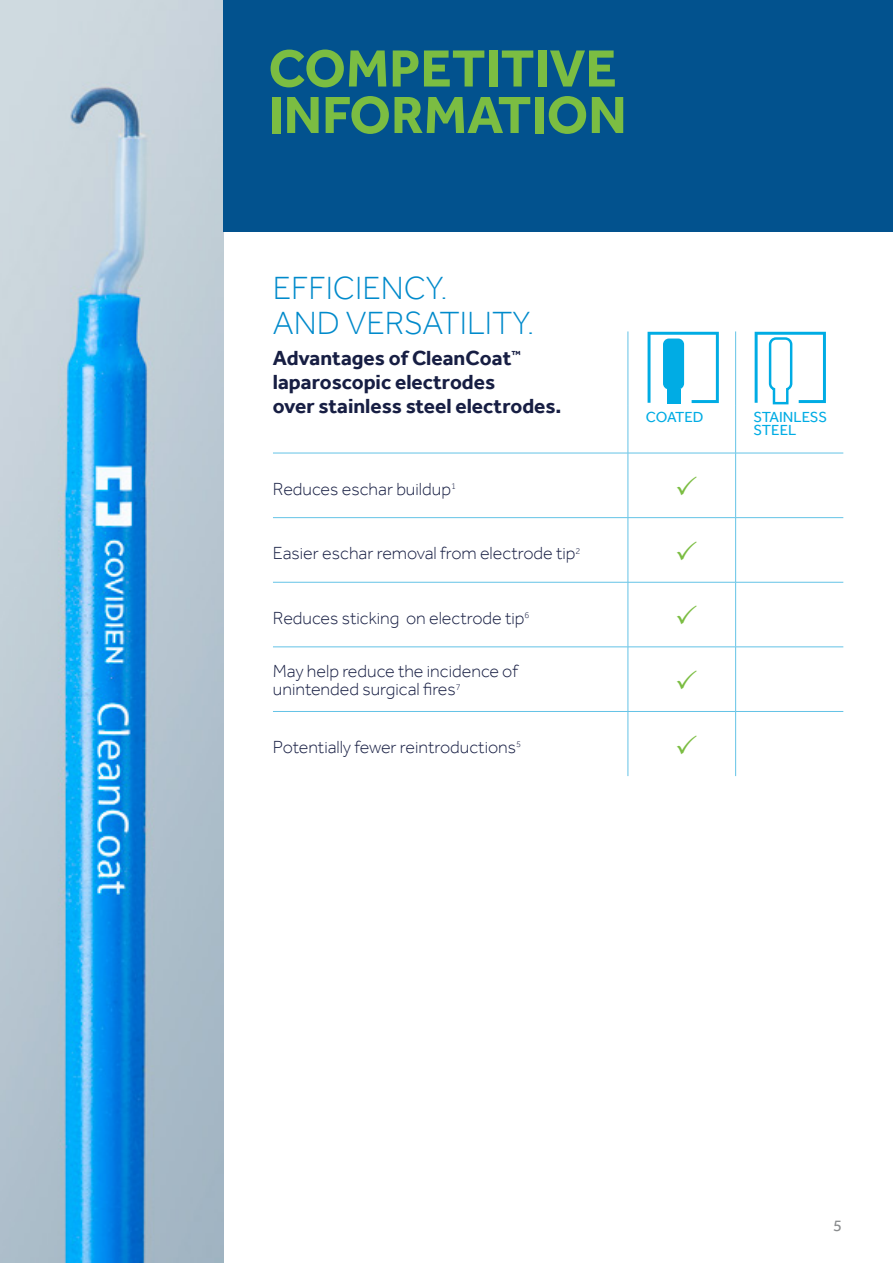
<style>
.page{position:relative;width:893px;height:1263px;background:#fff}
.page>*{position:absolute;margin:0;border:0;box-sizing:border-box;transform-origin:0 0}
.t1{font:700 54px/46.5px "Effra";color:#7bbd42}
.Body{font:300 33px "Effra";color:#008acb}
.t2{font:700 21px/24px "Effra";color:#171e43}
.t3{font:300 18px/18px "Effra";color:#171e43}
.t4{font:16.5px "Effra";color:#8a8c8e}
.t5{font:15px/13.5px "Effra";color:#00ace4}
</style>
<div class="page">
<hr style="left:273px;top:453px;width:355px;height:1px;background:#64c3e6">
<hr style="left:628px;top:453px;width:108px;height:1px;background:#64c3e6">
<hr style="left:736px;top:453px;width:107px;height:1px;background:#64c3e6">
<hr style="left:273px;top:517px;width:355px;height:1px;background:#64c3e6">
<hr style="left:628px;top:517px;width:108px;height:1px;background:#64c3e6">
<hr style="left:736px;top:517px;width:107px;height:1px;background:#64c3e6">
<hr style="left:273px;top:582px;width:355px;height:1px;background:#64c3e6">
<hr style="left:628px;top:582px;width:108px;height:1px;background:#64c3e6">
<hr style="left:736px;top:582px;width:107px;height:1px;background:#64c3e6">
<hr style="left:273px;top:647px;width:355px;height:1px;background:#64c3e6">
<hr style="left:628px;top:647px;width:108px;height:1px;background:#64c3e6">
<hr style="left:736px;top:647px;width:107px;height:1px;background:#64c3e6">
<hr style="left:273px;top:711px;width:355px;height:1px;background:#64c3e6">
<hr style="left:628px;top:711px;width:108px;height:1px;background:#64c3e6">
<hr style="left:736px;top:711px;width:107px;height:1px;background:#64c3e6">
<hr style="left:628px;top:331px;width:1px;height:74px;background:#64c3e6">
<hr style="left:628px;top:405px;width:1px;height:48px;background:#64c3e6">
<hr style="left:628px;top:453px;width:1px;height:64px;background:#64c3e6">
<hr style="left:628px;top:518px;width:1px;height:64px;background:#64c3e6">
<hr style="left:628px;top:582px;width:1px;height:65px;background:#64c3e6">
<hr style="left:628px;top:647px;width:1px;height:64px;background:#64c3e6">
<hr style="left:628px;top:712px;width:1px;height:64px;background:#64c3e6">
<hr style="left:735px;top:331px;width:1px;height:74px;background:#64c3e6">
<hr style="left:735px;top:405px;width:1px;height:48px;background:#64c3e6">
<hr style="left:735px;top:453px;width:1px;height:64px;background:#64c3e6">
<hr style="left:735px;top:518px;width:1px;height:64px;background:#64c3e6">
<hr style="left:735px;top:582px;width:1px;height:65px;background:#64c3e6">
<hr style="left:735px;top:647px;width:1px;height:64px;background:#64c3e6">
<hr style="left:735px;top:712px;width:1px;height:64px;background:#64c3e6">
<svg style="left:648px;top:332px;width:71px;height:71px"></svg>
<div style="left:667px;top:389px;width:13px;height:14px;background:#00ace4"></div>
<div style="left:663px;top:338px;width:21px;height:51px;background:#00ace4;border-radius:6px"></div>
<svg style="left:755px;top:332px;width:71px;height:73px"></svg>
<img style="left:0;top:0;width:223px;height:1263px">
<div style="left:223px;top:0;width:670px;height:231px;background:#02528e"></div>
<h1 class="t1" style="left:268px;top:44px;width:360px">COMPETITIVE<br>INFORMATION</h1>
<p class="Body" style="left:273px;top:270px;width:176px">EFFICIENCY.</p>
<p class="Body" style="left:273px;top:305px;width:263px">AND VERSATILITY.</p>
<h2 class="t2" style="left:273px;top:346px;width:290px">Advantages of CleanCoat<sup>™ </sup>laparoscopic electrodes<br>over stainless steel electrodes.</h2>
<p class="t3" style="left:273px;top:480px;width:184px">Reduces eschar buildup<sup>1</sup></p>
<p class="t3" style="left:273px;top:544px;width:309px">Easier eschar removal from electrode tip<sup>2</sup></p>
<p class="t3" style="left:273px;top:609px;width:258px">Reduces sticking on electrode tip<sup>6</sup></p>
<p class="t3" style="left:273px;top:662px;width:247px">May help reduce the incidence of unintended surgical fires<sup>7</sup></p>
<p class="t3" style="left:273px;top:738px;width:250px">Potentially fewer reintroductions<sup>5</sup></p>
<p class="t5" style="left:646px;top:410px;width:59px">COATED</p>
<p class="t5" style="left:754px;top:410px;width:75px">STAINLESS<br>STEEL</p>
<p class="t4" style="left:833px;top:1216px;width:10px">5</p>
</div>
